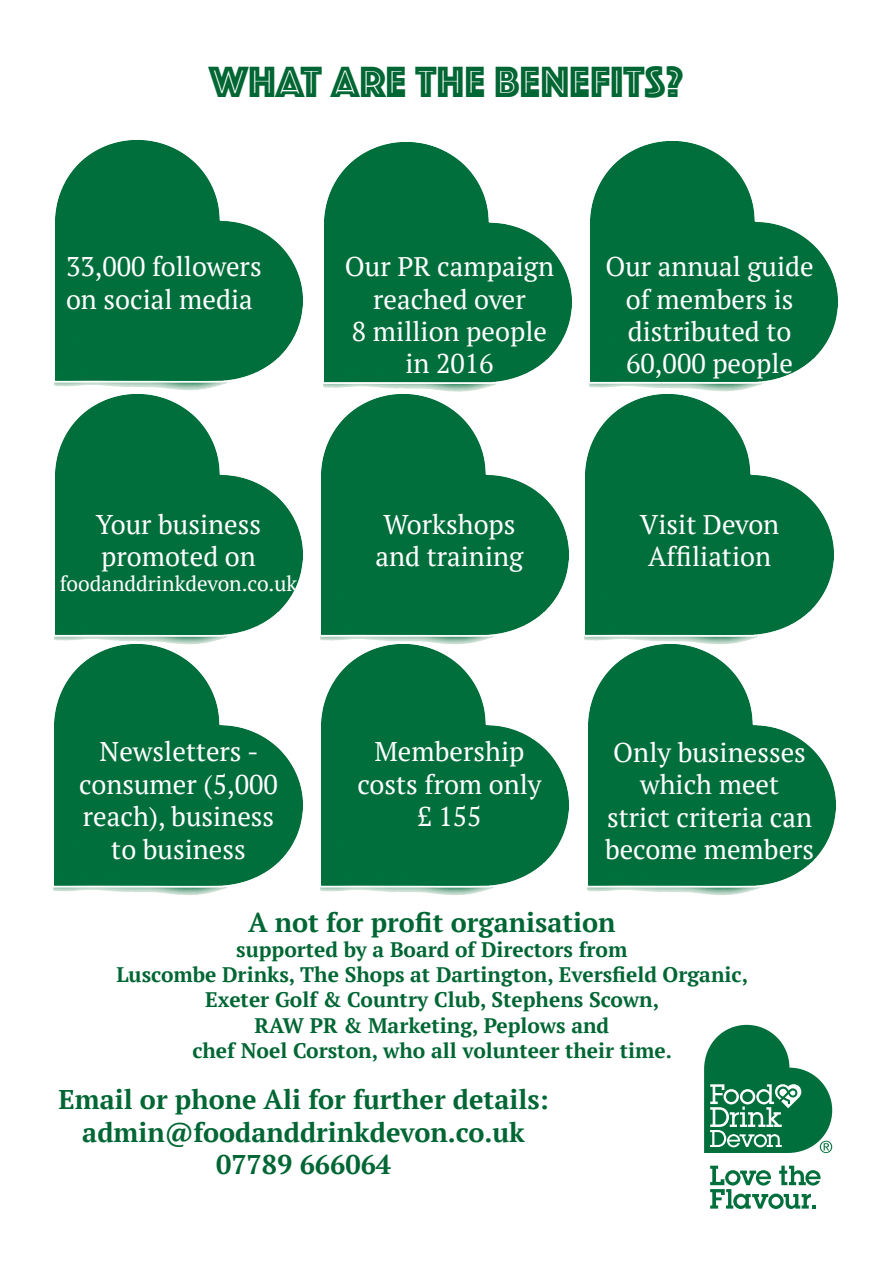
<style>
.page{position:relative;width:893px;height:1263px;background:#fff}
.page>*{position:absolute;margin:0;border:0;box-sizing:border-box;transform-origin:0 0}
.t1{font:45px "Phosphate Inline";color:#063}
.t2{font:27px/32.4px "PT Serif";color:#fff;text-align:center}
.t3{font:700 27px "PT Serif";color:#063}
.t4{font:700 21px "PT Serif";color:#063}
.t5{font:21px "PT Serif";color:#fff}
</style>
<div class="page">
<svg style="left:704px;top:1025px;width:128px;height:128px"></svg>
<svg style="left:710px;top:1166px;width:110px;height:43px"></svg>
<img style="left:589px;top:141px;width:249px;height:251px">
<img style="left:54px;top:140px;width:249px;height:504px">
<img style="left:320px;top:458px;width:249px;height:186px">
<img style="left:585px;top:394px;width:249px;height:250px">
<img style="left:323px;top:142px;width:249px;height:347px">
<img style="left:54px;top:644px;width:249px;height:251px">
<img style="left:320px;top:644px;width:249px;height:252px">
<img style="left:587px;top:644px;width:249px;height:252px">
<p class="t1" style="left:209px;top:59px;width:477px">WHAT ARE THE BENEFITS?</p>
<p class="t2" style="left:66px;top:250px;width:197px;text-align:left">33,000 followers on social media</p>
<p class="t2" style="left:345px;top:250px;width:211px">Our PR campaign reached over</p>
<p class="t2" style="left:352px;top:315px;width:197px">8 million people</p>
<p class="t2" style="left:405px;top:347px;width:90px">in 2016</p>
<p class="t2" style="left:605px;top:250px;width:210px">Our annual guide</p>
<p class="t2" style="left:626px;top:283px;width:169px">of members is</p>
<p class="t2" style="left:628px;top:315px;width:165px">distributed to</p>
<p class="t2" style="left:626px;top:347px;width:168px">60,000 people</p>
<p class="t2" style="left:96px;top:507px;width:167px">Your business</p>
<p class="t2" style="left:101px;top:540px;width:156px">promoted on</p>
<p class="t5" style="left:60px;top:570px;width:239px">foodanddrinkdevon.co.uk</p>
<p class="t2" style="left:383px;top:507px;width:134px">Workshops</p>
<p class="t2" style="left:376px;top:540px;width:149px">and training</p>
<p class="t2" style="left:640px;top:507px;width:141px">Visit Devon</p>
<p class="t2" style="left:648px;top:540px;width:124px">Affiliation</p>
<p class="t2" style="left:79px;top:735px;width:200px">Newsletters - consumer (5,000 reach), business to business</p>
<p class="t2" style="left:357px;top:735px;width:186px">Membership costs from only £ 155</p>
<p class="t2" style="left:613px;top:736px;width:194px">Only businesses which meet</p>
<p class="t2" style="left:607px;top:801px;width:206px">strict criteria can</p>
<p class="t2" style="left:605px;top:833px;width:211px">become members</p>
<p class="t3" style="left:248px;top:904px;width:369px">A not for profit organisation</p>
<p class="t4" style="left:236px;top:935px;width:393px">supported by a Board of Directors from</p>
<p class="t4" style="left:116px;top:961px;width:633px">Luscombe Drinks, The Shops at Dartington, Eversfield Organic,</p>
<p class="t4" style="left:205px;top:986px;width:455px">Exeter Golf &amp; Country Club, Stephens Scown,</p>
<p class="t4" style="left:255px;top:1011px;width:356px">RAW PR &amp; Marketing, Peplows and</p>
<p class="t4" style="left:192px;top:1036px;width:481px">chef Noel Corston, who all volunteer their time.</p>
<p class="t3" style="left:58px;top:1081px;width:492px">Email or phone Ali for further details:</p>
<p class="t3" style="left:82px;top:1114px;width:444px">admin@foodanddrinkdevon.co.uk</p>
<p class="t3" style="left:216px;top:1146px;width:177px">07789 666064</p>
</div>
